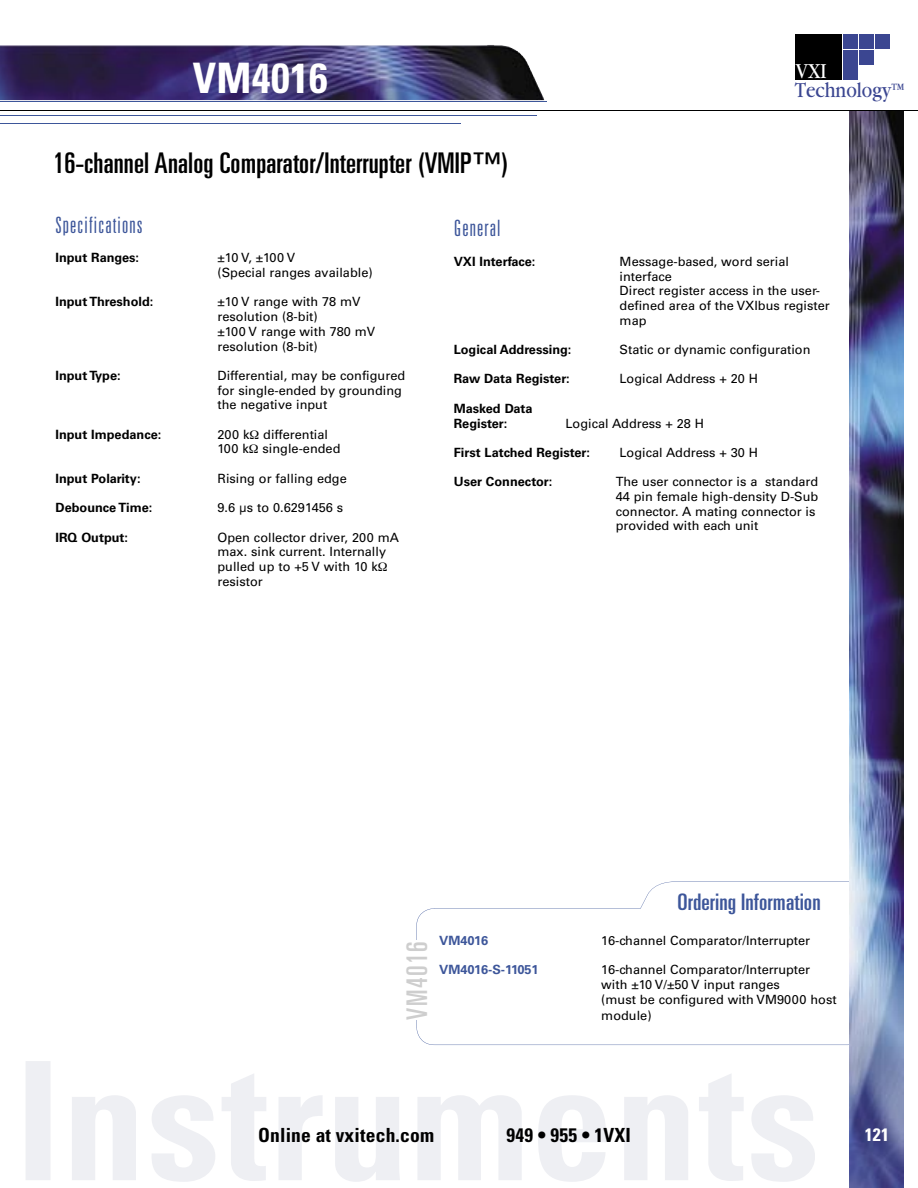
<style>
.page{position:relative;width:918px;height:1188px;background:#fff}
.page>*{position:absolute;margin:0;border:0;box-sizing:border-box;transform-origin:0 0}
.t1{font:700 condensed 42px "Univers";letter-spacing:.01em;color:#fff}
.t2{font:ultra-condensed 28.5px "Univers";letter-spacing:.005em;color:#000;scale:1.05 1}
.t3{font:ultra-condensed 28.5px "Univers";letter-spacing:.05em;color:#cecece}
.t4{font:ultra-condensed 22.8px "Univers";letter-spacing:.005em;color:#3d569a;scale:1.09 1}
.t5{font:300 ultra-condensed 22.5px "Univers";letter-spacing:.05em;color:#3d569a}
.t6{font:22.35px "Garamond";color:#3b4691;scale:.86 1}
.t7{font:22.35px "Garamond";color:#fff;scale:.86 1}
.t8{font:700 condensed 19.5px "Univers";letter-spacing:.01em;color:#000}
.t9{font:700 condensed 18px "Univers";color:#fff}
.t10{font:12.75px/14.7px "Univers";color:#000}
.t11{font:700 12.75px/14.7px "Univers";color:#000}
.t12{font:700 12.75px "Univers";color:#3d569a}
.s1{font-size:16.5px}
</style>
<div class="page">
<svg style="left:416px;top:908px;width:434px;height:137px"></svg>
<svg style="left:640px;top:882px;width:210px;height:26px"></svg>
<svg style="left:416px;top:939px;width:43px;height:84px"></svg>
<div style="left:26px;top:1061px;width:789px;height:121px;background:linear-gradient(to right,#f7f8fa,#f8f8fa)"></div>
<img style="left:0;top:45px;width:544px;height:55px">
<img style="left:850px;top:111px;width:54px;height:1077px">
<div style="left:795px;top:34px;width:47px;height:46px;background:#000"></div>
<div style="left:843px;top:34px;width:15px;height:14px;background:#3b4691"></div>
<div style="left:843px;top:50px;width:15px;height:14px;background:#3b4691"></div>
<div style="left:843px;top:66px;width:15px;height:14px;background:#3b4691"></div>
<div style="left:859px;top:50px;width:15px;height:14px;background:#3b4691"></div>
<div style="left:859px;top:34px;width:15px;height:14px;background:#3b4691"></div>
<div style="left:875px;top:34px;width:15px;height:14px;background:#3b4691"></div>
<hr style="left:0;top:110px;width:918px;height:1px;background:#000">
<hr style="left:0;top:115px;width:537px;height:1px;background:#3d569a">
<hr style="left:0;top:123px;width:461px;height:1px;background:#3d569a">
<hr style="left:0;top:101px;width:546px;height:1px;background:#3d569a">
<h1 class="t1" style="left:193px;top:53px;width:137px">VM4016</h1>
<h2 class="t2" style="left:53px;top:146px;width:435px">16-channel Analog Comparator/Interrupter (VMIP™)</h2>
<h3 class="t7" style="left:796px;top:59px;width:37px">VXI</h3>
<h3 class="t6" style="left:795px;top:78px;width:130px">Technology<span class="s1">™</span></h3>
<h3 class="t5" style="left:56px;top:213px;width:89px">Specifications</h3>
<p class="t11" style="left:56px;top:251px;width:85px">Input Ranges:</p>
<p class="t10" style="left:217px;top:251px;width:157px">±10 V, ±100 V<br>(Special ranges available)</p>
<p class="t11" style="left:56px;top:295px;width:99px">Input Threshold:</p>
<p class="t10" style="left:217px;top:295px;width:159px">±10 V range with 78 mV resolution (8-bit)<br>±100 V range with 780 mV resolution (8-bit)</p>
<p class="t11" style="left:56px;top:368px;width:67px">Input Type:</p>
<p class="t10" style="left:217px;top:368px;width:189px">Differential, may be configured for single-ended by grounding the negative input</p>
<p class="t11" style="left:56px;top:427px;width:107px">Input Impedance:</p>
<p class="t10" style="left:217px;top:427px;width:124px">200 k differential<br>100 k single-ended</p>
<p class="t11" style="left:56px;top:471px;width:87px">Input Polarity:</p>
<p class="t10" style="left:218px;top:471px;width:131px">Rising or falling edge</p>
<p class="t11" style="left:56px;top:501px;width:98px">Debounce Time:</p>
<p class="t10" style="left:218px;top:500px;width:127px">9.6 µs to 0.6291456 s</p>
<p class="t11" style="left:56px;top:530px;width:74px">IRQ Output:</p>
<p class="t10" style="left:217px;top:530px;width:183px">Open collector driver, 200 mA max. sink current. Internally pulled up to +5 V with 10 k resistor</p>
<h3 class="t5" style="left:454px;top:217px;width:48px">General</h3>
<p class="t11" style="left:454px;top:254px;width:83px">VXI Interface:</p>
<p class="t10" style="left:620px;top:254px;width:212px">Message-based, word serial interface<br>Direct register access in the user&shy;defined area of the VXIbus register map</p>
<p class="t11" style="left:454px;top:342px;width:119px">Logical Addressing:</p>
<p class="t10" style="left:620px;top:342px;width:192px">Static or dynamic configuration</p>
<p class="t11" style="left:454px;top:372px;width:118px">Raw Data Register:</p>
<p class="t10" style="left:620px;top:372px;width:140px">Logical Address + 20 H</p>
<p class="t11" style="left:454px;top:401px;width:80px">Masked Data<br>Register:</p>
<p class="t10" style="left:566px;top:416px;width:140px">Logical Address + 28 H</p>
<p class="t11" style="left:454px;top:445px;width:138px">First Latched Register:</p>
<p class="t10" style="left:620px;top:445px;width:140px">Logical Address + 30 H</p>
<p class="t11" style="left:454px;top:475px;width:100px">User Connector:</p>
<p class="t10" style="left:616px;top:475px;width:204px">The user connector is a standard<br>44 pin female high-density D-Sub connector. A mating connector is provided with each unit</p>
<h2 class="t3" style="left:401px;top:1020px;width:80px;rotate:-90deg">VM4016</h2>
<h3 class="t4" style="left:678px;top:888px;width:133px">Ordering Information</h3>
<p class="t12" style="left:439px;top:933px;width:50px">VM4016</p>
<p class="t10" style="left:601px;top:933px;width:210px">16-channel Comparator/Interrupter</p>
<p class="t12" style="left:439px;top:962px;width:101px">VM4016-S-11051</p>
<p class="t10" style="left:601px;top:963px;width:237px">16-channel Comparator/Interrupter with ±10 V/±50 V input ranges<br>(must be configured with VM9000 host</p>
<p class="t10" style="left:601px;top:1008px;width:52px">module)</p>
<h3 class="t8" style="left:258px;top:1123px;width:178px">Online at vxitech.com</h3>
<h3 class="t8" style="left:507px;top:1123px;width:126px">949 • 955 • 1VXI</h3>
<h3 class="t9" style="left:865px;top:1123px;width:26px">121</h3>
</div>
